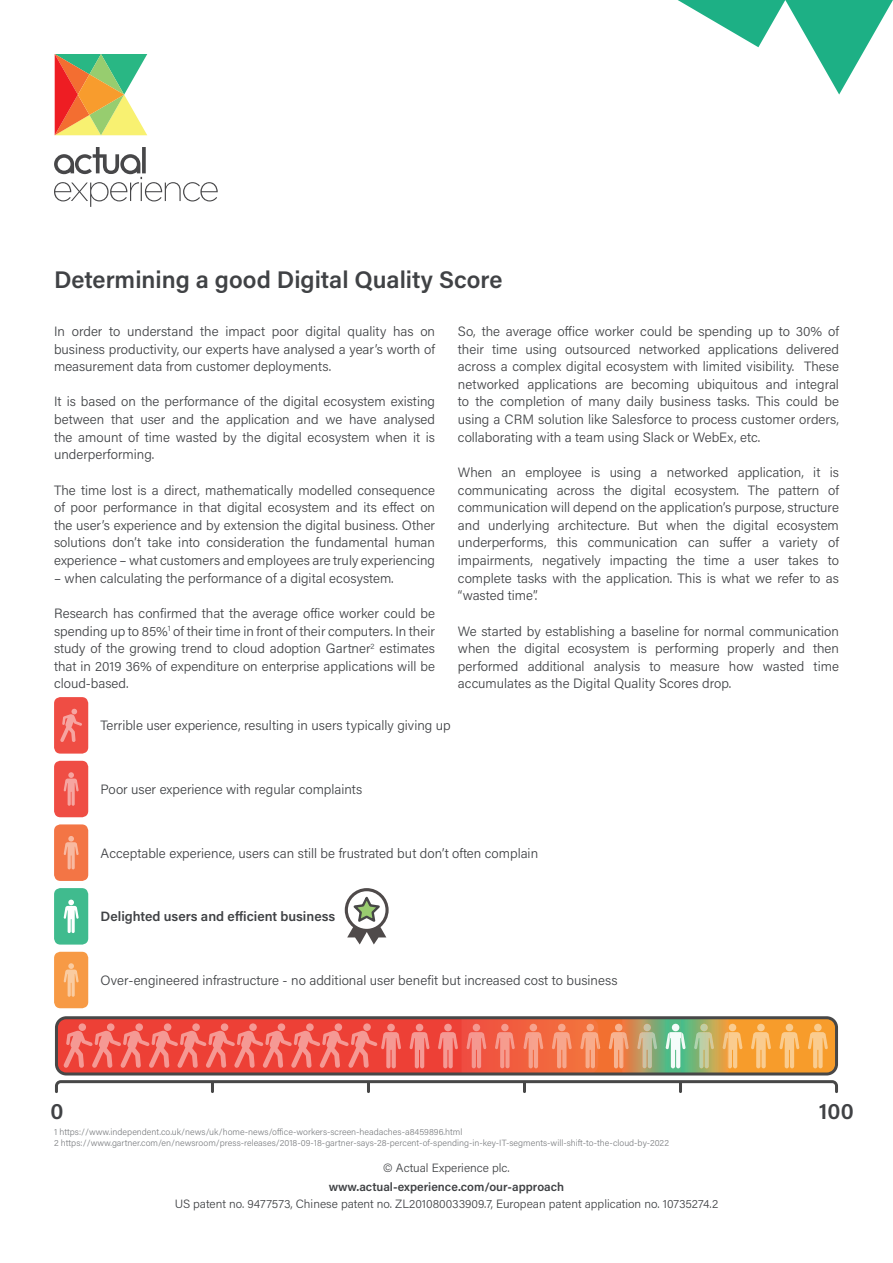
<style>
.page{position:relative;width:893px;height:1263px;background:#fff}
.page>*{position:absolute;margin:0;border:0;box-sizing:border-box;transform-origin:0 0}
.t1{font:600 24px "Acumin Pro";color:#404245}
.t2{font:600 22.5px "Acumin Pro";color:#404245}
.t3{font:300 13.5px/17.7px "Acumin Pro";color:#404245;text-align:justify}
.t4{font:600 13.5px "Acumin Pro";color:#404245}
.t5{font:300 12px "Acumin Pro";color:#404245}
.t6{font:600 12px "Acumin Pro";color:#404245}
.t7{font:300 9px "Acumin Pro";color:#7e8083}
</style>
<div class="page">
<svg style="left:678px;top:0;width:215px;height:95px"></svg>
<svg style="left:55px;top:54px;width:92px;height:81px;background:#c4ae6c"></svg>
<svg style="left:54px;top:147px;width:164px;height:60px"></svg>
<svg style="left:55px;top:1080px;width:783px;height:13px"></svg>
<svg style="left:55px;top:1016px;width:783px;height:59px;background:#806457"></svg>
<svg style="left:609px;top:1017px;width:228px;height:57px;background:#caa661"></svg>
<svg style="left:57px;top:1017px;width:543px;height:57px;background:#e46053"></svg>
<svg style="left:345px;top:888px;width:44px;height:56px"></svg>
<div style="left:54px;top:697px;width:34px;height:57px;background:#ef4d44;border-radius:6px"></div>
<svg style="left:60px;top:709px;width:22px;height:33px"></svg>
<div style="left:54px;top:761px;width:34px;height:56px;background:#ef4d44;border-radius:6px"></div>
<svg style="left:64px;top:772px;width:15px;height:34px"></svg>
<div style="left:54px;top:824px;width:34px;height:57px;background:#f37545;border-radius:6px"></div>
<svg style="left:64px;top:836px;width:15px;height:33px"></svg>
<div style="left:54px;top:888px;width:34px;height:56px;background:#40bb8e;border-radius:6px"></div>
<svg style="left:64px;top:899px;width:15px;height:34px"></svg>
<div style="left:54px;top:952px;width:34px;height:56px;background:#f79a45;border-radius:6px"></div>
<svg style="left:64px;top:963px;width:15px;height:34px"></svg>
<p class="t1" style="left:54px;top:262px;width:450px">Determining a good Digital Quality Score</p>
<p class="t3" style="left:54px;top:322px;width:383px">In order to understand the impact poor digital quality has on business productivity, our experts have analysed a year’s worth of measurement data from customer deployments.</p>
<p class="t3" style="left:54px;top:392px;width:383px">It is based on the performance of the digital ecosystem existing between that user and the application and we have analysed the amount of time wasted by the digital ecosystem when it is underperforming.</p>
<p class="t3" style="left:54px;top:480px;width:383px">The time lost is a direct, mathematically modelled consequence of poor performance in that digital ecosystem and its effect on the user’s experience and by extension the digital business. Other solutions don’t take into consideration the fundamental human experience – what customers and employees are truly experiencing</p>
<p class="t3" style="left:54px;top:569px;width:341px">– when calculating the performance of a digital ecosystem.</p>
<p class="t3" style="left:54px;top:604px;width:383px">Research has confirmed that the average office worker could be spending up to 85%<sup>1</sup> of their time in front of their computers. In their study of the growing trend to cloud adoption Gartner<sup>2</sup> estimates that in 2019 36% of expenditure on enterprise applications will be cloud-based.</p>
<p class="t3" style="left:458px;top:322px;width:383px">So, the average office worker could be spending up to 30% of their time using outsourced networked applications delivered across a complex digital ecosystem with limited visibility. These networked applications are becoming ubiquitous and integral to the completion of many daily business tasks. This could be using a CRM solution like Salesforce to process customer orders, collaborating with a team using Slack or WebEx, etc.</p>
<p class="t3" style="left:458px;top:463px;width:383px">When an employee is using a networked application, it is communicating across the digital ecosystem. The pattern of communication will depend on the application’s purpose, structure and underlying architecture. But when the digital ecosystem underperforms, this communication can suffer a variety of impairments, negatively impacting the time a user takes to complete tasks with the application. This is what we refer to as “wasted time”.</p>
<p class="t3" style="left:458px;top:621px;width:383px">We started by establishing a baseline for normal communication when the digital ecosystem is performing properly and then performed additional analysis to measure how wasted time accumulates as the Digital Quality Scores drop.</p>
<p class="t3" style="left:101px;top:716px;width:352px">Terrible user experience, resulting in users typically giving up</p>
<p class="t3" style="left:101px;top:780px;width:263px">Poor user experience with regular complaints</p>
<p class="t3" style="left:101px;top:843px;width:439px">Acceptable experience, users can still be frustrated but don’t often complain</p>
<p class="t4" style="left:101px;top:907px;width:236px">Delighted users and efficient business</p>
<p class="t3" style="left:101px;top:971px;width:518px">Over-engineered infrastructure - no additional user benefit but increased cost to business</p>
<p class="t2" style="left:50px;top:1095px;width:15px">0</p>
<p class="t2" style="left:819px;top:1095px;width:36px">100</p>
<p class="t7" style="left:54px;top:1126px;width:410px">1 https://www.independent.co.uk/news/uk/home-news/office-workers-screen-headaches-a8459896.html</p>
<p class="t7" style="left:54px;top:1137px;width:617px">2 https://www.gartner.com/en/newsroom/press-releases/2018-09-18-gartner-says-28-percent-of-spending-in-key-IT-segments-will-shift-to-the-cloud-by-2022</p>
<p class="t5" style="left:383px;top:1159px;width:128px">© Actual Experience plc.</p>
<p class="t6" style="left:329px;top:1178px;width:237px">www.actual-experience.com/our-approach</p>
<p class="t5" style="left:175px;top:1195px;width:545px">US patent no. 9477573, Chinese patent no. ZL201080033909.7, European patent application no. 10735274.2</p>
</div>
